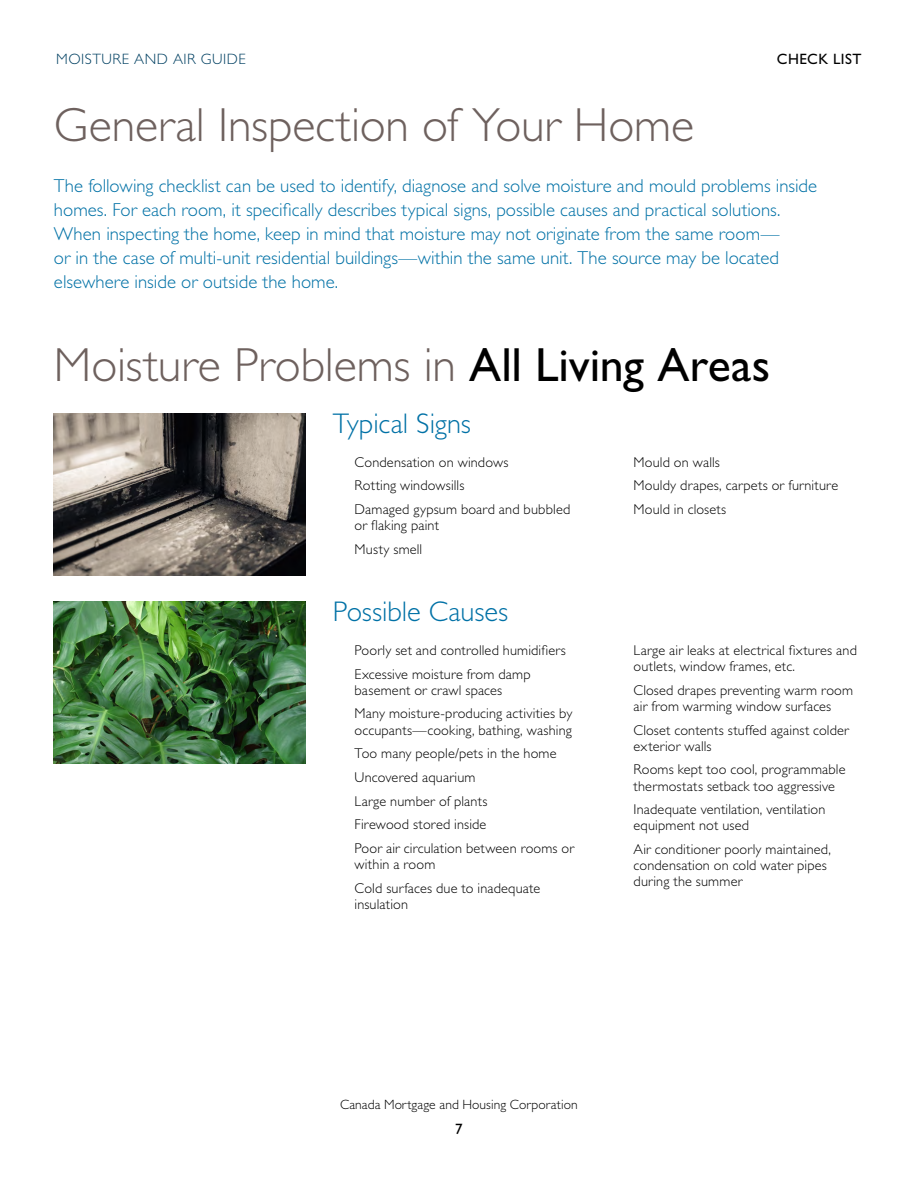
<style>
.page{position:relative;width:918px;height:1188px;background:#fff}
.page>*{position:absolute;margin:0;border:0;box-sizing:border-box;transform-origin:0 0}
.Head_A_-_Opening_-_3{font:300 48px "Gill Sans Std";letter-spacing:-.005em;color:#6e615e}
.Head_B_-_Check_List{font:300 28.5px "Gill Sans Std";color:#0071a6}
.Text_-_intro_Blue{font:300 18.75px/24px "Gill Sans Std";color:#0071a6}
.t1{font:300 15px "Gill Sans Std";letter-spacing:.035em;color:#004062}
.Page_Number{font:15px "Gill Sans Std";letter-spacing:.035em;color:#000}
.t2{font:300 14.25px/23.7px "Gill Sans Std";letter-spacing:.01em;color:#000}
.footer-center{font:300 13.5px "Gill Sans Std";letter-spacing:.01em;color:#000}
.s1{font-weight:400;color:#000}
</style>
<div class="page">
<img style="left:54px;top:414px;width:252px;height:162px">
<img style="left:54px;top:602px;width:252px;height:162px">
<p class="t1" style="left:56px;top:51px;width:191px">MOISTURE AND AIR GUIDE</p>
<p class="Page_Number" style="left:777px;top:51px;width:86px">CHECK LIST</p>
<p class="Head_A_-_Opening_-_3" style="left:54px;top:98px;width:642px">General Inspection of Your Home</p>
<p class="Text_-_intro_Blue" style="left:54px;top:174px;width:765px">The following checklist can be used to identify, diagnose and solve moisture and mould problems inside homes. For each room, it specifically describes typical signs, possible causes and practical solutions.<br>When inspecting the home, keep in mind that moisture may not originate from the same room—<br>or in the case of multi-unit residential buildings—within the same unit. The source may be located elsewhere inside or outside the home.</p>
<p class="Head_A_-_Opening_-_3" style="left:54px;top:338px;width:718px">Moisture Problems in <span class="s1">All Living Areas</span></p>
<p class="Head_B_-_Check_List" style="left:333px;top:408px;width:139px">Typical Signs</p>
<p class="t2" style="left:355px;top:450px;width:217px">Condensation on windows<br>Rotting windowsills<br>Damaged gypsum board and bubbled</p>
<p class="t2" style="left:355px;top:514px;width:86px">or flaking paint<br>Musty smell</p>
<p class="t2" style="left:634px;top:450px;width:206px">Mould on walls<br>Mouldy drapes, carpets or furniture<br>Mould in closets</p>
<p class="Head_B_-_Check_List" style="left:333px;top:596px;width:177px">Possible Causes</p>
<p class="t2" style="left:355px;top:639px;width:213px">Poorly set and controlled humidifiers<br>Excessive moisture from damp</p>
<p class="t2" style="left:355px;top:678px;width:219px">basement or crawl spaces<br>Many moisture-producing activities by</p>
<p class="t2" style="left:355px;top:718px;width:221px">occupants—cooking, bathing, washing<br>Too many people/pets in the home<br>Uncovered aquarium<br>Large number of plants<br>Firewood stored inside<br>Poor air circulation between rooms or</p>
<p class="t2" style="left:355px;top:853px;width:187px">within a room<br>Cold surfaces due to inadequate</p>
<p class="t2" style="left:355px;top:893px;width:55px">insulation</p>
<p class="t2" style="left:634px;top:642px;width:225px;line-height:16.2px">Large air leaks at electrical fixtures and outlets, window frames, etc.</p>
<p class="t2" style="left:634px;top:682px;width:221px;line-height:16.2px">Closed drapes preventing warm room air from warming window surfaces</p>
<p class="t2" style="left:634px;top:722px;width:217px;line-height:16.2px">Closet contents stuffed against colder exterior walls</p>
<p class="t2" style="left:634px;top:762px;width:213px;line-height:16.2px">Rooms kept too cool, programmable thermostats setback too aggressive</p>
<p class="t2" style="left:634px;top:802px;width:193px;line-height:16.2px">Inadequate ventilation, ventilation equipment not used</p>
<p class="t2" style="left:634px;top:841px;width:199px;line-height:16.2px">Air conditioner poorly maintained, condensation on cold water pipes during the summer</p>
<p class="footer-center" style="left:340px;top:1097px;width:239px">Canada Mortgage and Housing Corporation</p>
<p class="Page_Number" style="left:455px;top:1120px;width:9px">7</p>
</div>
